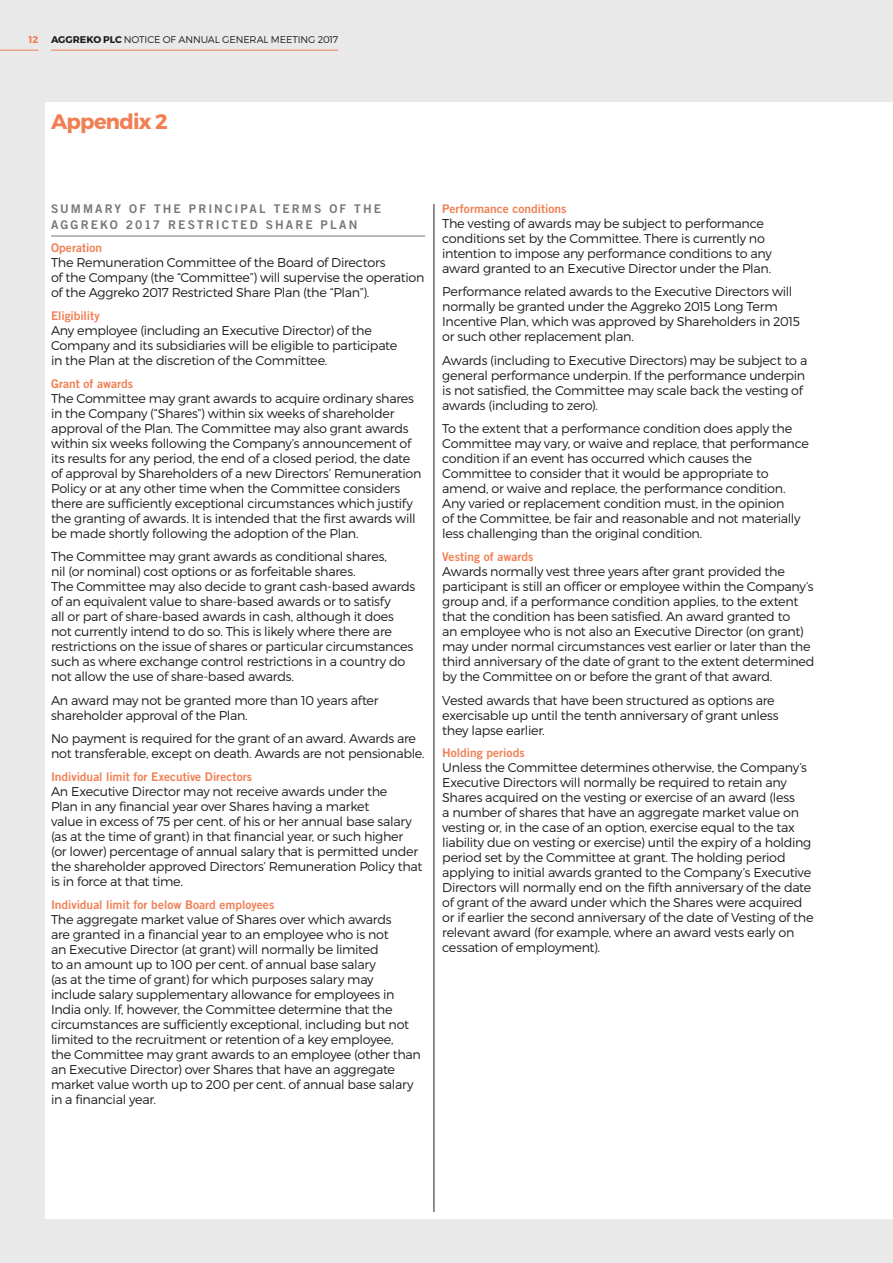
<style>
.page{position:relative;width:893px;height:1263px;background:#eae9ea}
.page>*{position:absolute;margin:0;border:0;box-sizing:border-box;transform-origin:0 0}
.t1{font:700 21px "Montserrat";letter-spacing:-.035em;color:#f07f54}
.t2{font:300 12.75px/15px "Montserrat";letter-spacing:-.025em;color:#1d1d1b}
.t3{font:12px "Trade Gothic LT Std Bd 2";color:#f07f54}
.t4{font:12px/16.5px "Trade Gothic LT Std Bd 2";letter-spacing:.17em;color:#78787b}
.t5{font:300 9.75px "Montserrat";letter-spacing:-.01em;color:#1d1d1b}
.t6{font:700 9.75px "Montserrat";color:#f07f54}
.s1{font-weight:700}
</style>
<div class="page">
<div style="left:45px;top:102px;width:848px;height:1116px;background:#fff"></div>
<hr style="left:0;top:50px;width:38px;height:1px;background:#f07f54">
<hr style="left:51px;top:50px;width:287px;height:1px;background:#f07f54">
<hr style="left:51px;top:236px;width:374px;height:1px;background:#78787b">
<hr style="left:434px;top:204px;width:1px;height:1008px;background:#1d1d1b">
<p class="t6" style="left:29px;top:34px;width:11px">12</p>
<p class="t5" style="left:51px;top:34px;width:289px"><span class="s1">AGGREKO PLC</span> NOTICE OF ANNUAL GENERAL MEETING 2017</p>
<h1 class="t1" style="left:51px;top:108px;width:118px">Appendix 2</h1>
<p class="t4" style="left:51px;top:200px;width:331px">SUMMARY OF THE PRINCIPAL TERMS OF THE<br>AGGREKO 2017 RESTRICTED SHARE PLAN</p>
<p class="t3" style="left:51px;top:241px;width:53px">Operation</p>
<p class="t2" style="left:51px;top:255px;width:375px">The Remuneration Committee of the Board of Directors<br>of the Company (the “Committee”) will supervise the operation of the Aggreko 2017 Restricted Share Plan (the “Plan”).</p>
<p class="t3" style="left:51px;top:308px;width:50px">Eligibility</p>
<p class="t2" style="left:51px;top:323px;width:348px">Any employee (including an Executive Director) of the<br>Company and its subsidiaries will be eligible to participate in the Plan at the discretion of the Committee.</p>
<p class="t3" style="left:51px;top:376px;width:84px">Grant of awards</p>
<p class="t2" style="left:51px;top:391px;width:372px">The Committee may grant awards to acquire ordinary shares in the Company (“Shares”) within six weeks of shareholder approval of the Plan. The Committee may also grant awards within six weeks following the Company’s announcement of its results for any period, the end of a closed period, the date of approval by Shareholders of a new Directors’ Remuneration Policy or at any other time when the Committee considers there are sufficiently exceptional circumstances which justify the granting of awards. It is intended that the first awards will be made shortly following the adoption of the Plan.</p>
<p class="t2" style="left:51px;top:549px;width:366px">The Committee may grant awards as conditional shares,<br>nil (or nominal) cost options or as forfeitable shares.<br>The Committee may also decide to grant cash-based awards of an equivalent value to share-based awards or to satisfy<br>all or part of share-based awards in cash, although it does not currently intend to do so. This is likely where there are restrictions on the issue of shares or particular circumstances such as where exchange control restrictions in a country do not allow the use of share-based awards.</p>
<p class="t2" style="left:51px;top:693px;width:329px">An award may not be granted more than 10 years after shareholder approval of the Plan.</p>
<p class="t2" style="left:51px;top:731px;width:375px">No payment is required for the grant of an award. Awards are not transferable, except on death. Awards are not pensionable.</p>
<p class="t3" style="left:51px;top:769px;width:203px">Individual limit for Executive Directors</p>
<p class="t2" style="left:51px;top:784px;width:373px">An Executive Director may not receive awards under the<br>Plan in any financial year over Shares having a market<br>value in excess of 75 per cent. of his or her annual base salary (as at the time of grant) in that financial year, or such higher<br>(or lower) percentage of annual salary that is permitted under the shareholder approved Directors’ Remuneration Policy that is in force at that time.</p>
<p class="t3" style="left:51px;top:897px;width:225px">Individual limit for below Board employees</p>
<p class="t2" style="left:51px;top:912px;width:371px">The aggregate market value of Shares over which awards<br>are granted in a financial year to an employee who is not<br>an Executive Director (at grant) will normally be limited<br>to an amount up to 100 per cent. of annual base salary<br>(as at the time of grant) for which purposes salary may include salary supplementary allowance for employees in India only. If, however, the Committee determine that the circumstances are sufficiently exceptional, including but not limited to the recruitment or retention of a key employee,<br>the Committee may grant awards to an employee (other than an Executive Director) over Shares that have an aggregate market value worth up to 200 per cent. of annual base salary in a financial year.</p>
<p class="t3" style="left:442px;top:201px;width:126px">Performance conditions</p>
<p class="t2" style="left:442px;top:216px;width:331px">The vesting of awards may be subject to performance conditions set by the Committee. There is currently no intention to impose any performance conditions to any award granted to an Executive Director under the Plan.</p>
<p class="t2" style="left:442px;top:284px;width:359px">Performance related awards to the Executive Directors will normally be granted under the Aggreko 2015 Long Term Incentive Plan, which was approved by Shareholders in 2015 or such other replacement plan.</p>
<p class="t2" style="left:442px;top:352px;width:367px">Awards (including to Executive Directors) may be subject to a general performance underpin. If the performance underpin is not satisfied, the Committee may scale back the vesting of awards (including to zero).</p>
<p class="t2" style="left:442px;top:421px;width:368px">To the extent that a performance condition does apply the Committee may vary, or waive and replace, that performance condition if an event has occurred which causes the Committee to consider that it would be appropriate to amend, or waive and replace, the performance condition.<br>Any varied or replacement condition must, in the opinion<br>of the Committee, be fair and reasonable and not materially less challenging than the original condition.</p>
<p class="t3" style="left:442px;top:549px;width:93px">Vesting of awards</p>
<p class="t2" style="left:442px;top:564px;width:374px">Awards normally vest three years after grant provided the participant is still an officer or employee within the Company’s group and, if a performance condition applies, to the extent that the condition has been satisfied. An award granted to<br>an employee who is not also an Executive Director (on grant) may under normal circumstances vest earlier or later than the third anniversary of the date of grant to the extent determined by the Committee on or before the grant of that award.</p>
<p class="t2" style="left:442px;top:692px;width:338px">Vested awards that have been structured as options are exercisable up until the tenth anniversary of grant unless they lapse earlier.</p>
<p class="t3" style="left:442px;top:746px;width:84px">Holding periods</p>
<p class="t2" style="left:442px;top:760px;width:373px">Unless the Committee determines otherwise, the Company’s Executive Directors will normally be required to retain any Shares acquired on the vesting or exercise of an award (less<br>a number of shares that have an aggregate market value on vesting or, in the case of an option, exercise equal to the tax liability due on vesting or exercise) until the expiry of a holding period set by the Committee at grant. The holding period applying to initial awards granted to the Company’s Executive Directors will normally end on the fifth anniversary of the date of grant of the award under which the Shares were acquired or if earlier the second anniversary of the date of Vesting of the relevant award (for example, where an award vests early on cessation of employment).</p>
</div>
